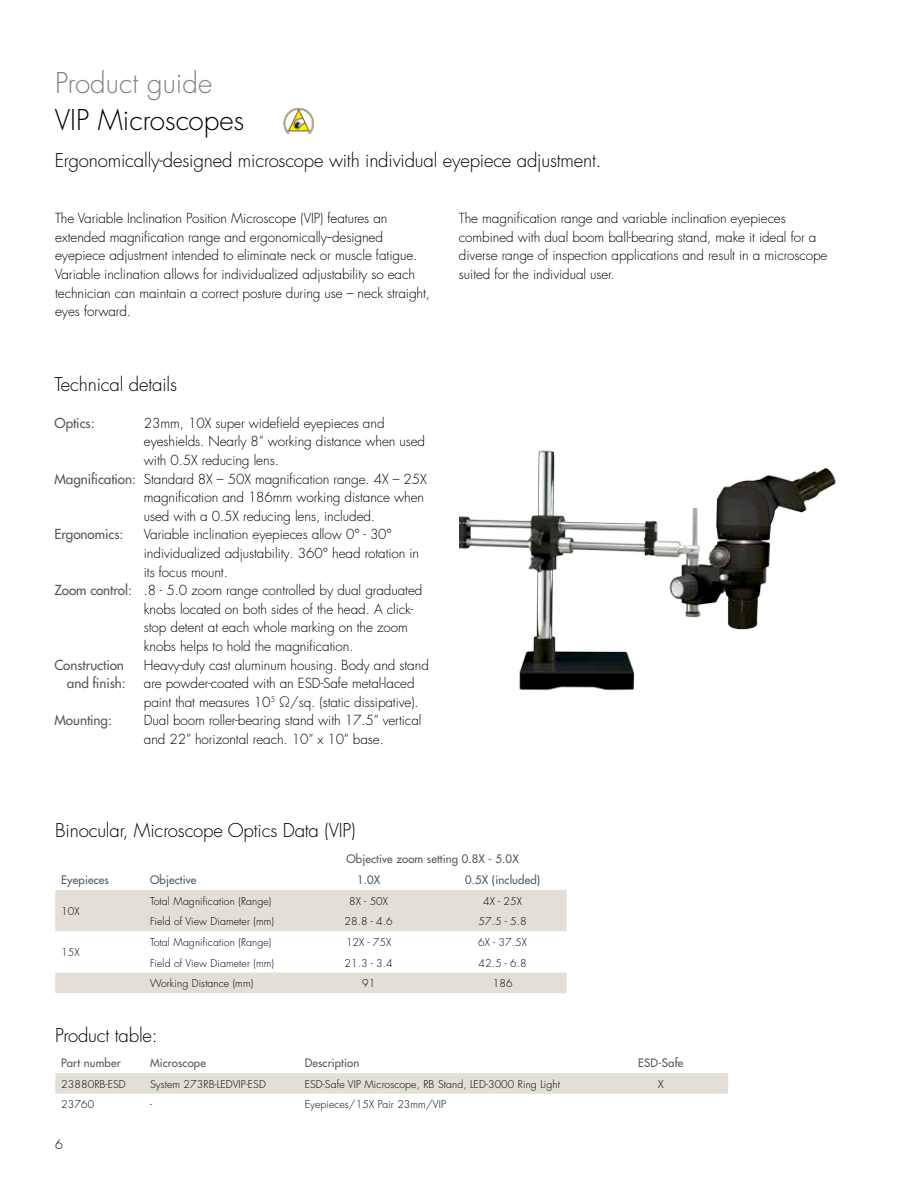
<style>
.page{position:relative;width:918px;height:1188px;background:#fff}
.page>*{position:absolute;margin:0;border:0;box-sizing:border-box;transform-origin:0 0}
.t1{font:300 27.9px "Futura LT Pro";color:#000}
.t2{font:300 27.9px "Futura LT Pro";color:#808285}
.t3{font:300 18.6px "Futura LT Pro";letter-spacing:-.01em;color:#000}
.t4{font:300 13.5px/18.6px "Futura LT Pro";letter-spacing:-.005em;color:#000}
.t5{font:500 13.5px "Futura LT Pro";letter-spacing:-.005em;color:#58595b}
.t6{font:300 12.6px "Futura LT Pro";color:#000}
.t7{font:500 11.4px "Futura LT Pro";letter-spacing:.01em;color:#58595b}
.t8{font:300 10.5px "Futura LT Pro";letter-spacing:.01em;color:#000}
.t9{font:500 10.5px "Futura LT Pro";color:#58595b}
.s1{font-weight:500;color:#58595b}
</style>
<div class="page">
<img style="left:459px;top:450px;width:377px;height:241px">
<svg style="left:55px;top:890px;width:512px;height:103px;fill:#e3dfd7"></svg>
<div style="left:55px;top:1073px;width:673px;height:21px;background:#e3dfd7"></div>
<img style="left:283px;top:108px;width:31px;height:26px">
<h1 class="t2" style="left:55px;top:65px;width:158px">Product guide</h1>
<h1 class="t1" style="left:55px;top:102px;width:191px">VIP Microscopes</h1>
<h2 class="t3" style="left:55px;top:148px;width:548px">Ergonomically-designed microscope with individual eyepiece adjustment.</h2>
<p class="t4" style="left:55px;top:209px;width:376px">The Variable Inclination Position Microscope (VIP) features an extended magnification range and ergonomically--designed eyepiece adjustment intended to eliminate neck or muscle fatigue.<br>Variable inclination allows for individualized adjustability so each technician can maintain a correct posture during use – neck straight, eyes forward.</p>
<p class="t4" style="left:459px;top:209px;width:370px">The magnification range and variable inclination eyepieces combined with dual boom ball-bearing stand, make it ideal for a diverse range of inspection applications and result in a microscope suited for the individual user.</p>
<h2 class="t3" style="left:55px;top:372px;width:124px">Technical details</h2>
<p class="t5" style="left:55px;top:413px;width:42px">Optics:</p>
<p class="t4" style="left:144px;top:414px;width:242px">23mm, 10X super widefield eyepieces and</p>
<p class="t4" style="left:144px;top:432px;width:283px">eyeshields. Nearly 8” working distance when used</p>
<p class="t4" style="left:144px;top:451px;width:136px">with 0.5X reducing lens.</p>
<p class="t4" style="left:55px;top:469px;width:374px"><span class="s1">Magnification:</span> Standard 8X – 50X magnification range. 4X – 25X</p>
<p class="t4" style="left:144px;top:488px;width:282px">magnification and 186mm working distance when</p>
<p class="t4" style="left:144px;top:507px;width:233px">used with a 0.5X reducing lens, included.</p>
<p class="t5" style="left:55px;top:524px;width:70px">Ergonomics:</p>
<p class="t4" style="left:144px;top:525px;width:250px">Variable inclination eyepieces allow 0° - 30°</p>
<p class="t4" style="left:144px;top:544px;width:277px">individualized adjustability. 360° head rotation in</p>
<p class="t4" style="left:144px;top:562px;width:86px">its focus mount.</p>
<p class="t4" style="left:55px;top:581px;width:369px"><span class="s1">Zoom control:</span> .8 - 5.0 zoom range controlled by dual graduated</p>
<p class="t4" style="left:144px;top:600px;width:271px">knobs located on both sides of the head. A click-</p>
<p class="t4" style="left:144px;top:618px;width:266px">stop detent at each whole marking on the zoom</p>
<p class="t4" style="left:144px;top:637px;width:211px">knobs helps to hold the magnification.</p>
<p class="t5" style="left:55px;top:655px;width:71px">Construction</p>
<p class="t4" style="left:144px;top:655px;width:287px">Heavy-duty cast aluminum housing. Body and stand</p>
<p class="t5" style="left:67px;top:673px;width:60px">and finish:</p>
<p class="t4" style="left:144px;top:674px;width:276px">are powder-coated with an ESD-Safe metal-laced paint that measures 10<sup>5</sup> Ω/sq. (static dissipative).</p>
<p class="t5" style="left:55px;top:710px;width:59px">Mounting:</p>
<p class="t4" style="left:144px;top:711px;width:279px">Dual boom roller-bearing stand with 17.5” vertical and 22” horizontal reach. 10” x 10” base.</p>
<h2 class="t3" style="left:55px;top:818px;width:302px">Binocular, Microscope Optics Data (VIP)</h2>
<p class="t7" style="left:346px;top:850px;width:174px">Objective zoom setting 0.8X - 5.0X</p>
<p class="t7" style="left:61px;top:871px;width:49px">Eyepieces</p>
<p class="t7" style="left:150px;top:871px;width:48px">Objective</p>
<p class="t7" style="left:357px;top:871px;width:25px">1.0X</p>
<p class="t7" style="left:465px;top:871px;width:77px">0.5X (included)</p>
<p class="t8" style="left:61px;top:904px;width:20px">10X</p>
<p class="t8" style="left:150px;top:894px;width:123px">Total Magnification (Range)</p>
<p class="t8" style="left:349px;top:894px;width:40px">8X - 50X</p>
<p class="t8" style="left:483px;top:894px;width:40px">4X - 25X</p>
<p class="t8" style="left:150px;top:915px;width:125px">Field of View Diameter (mm)</p>
<p class="t8" style="left:345px;top:915px;width:50px">28.8 - 4.6</p>
<p class="t8" style="left:479px;top:915px;width:50px">57.5 - 5.8</p>
<p class="t8" style="left:150px;top:935px;width:123px">Total Magnification (Range)</p>
<p class="t8" style="left:346px;top:935px;width:47px">12X - 75X</p>
<p class="t8" style="left:478px;top:935px;width:50px">6X - 37.5X</p>
<p class="t8" style="left:150px;top:956px;width:125px">Field of View Diameter (mm)</p>
<p class="t8" style="left:345px;top:956px;width:50px">21.3 - 3.4</p>
<p class="t8" style="left:479px;top:956px;width:50px">42.5 - 6.8</p>
<p class="t8" style="left:150px;top:977px;width:105px">Working Distance (mm)</p>
<p class="t8" style="left:362px;top:977px;width:15px">91</p>
<p class="t8" style="left:493px;top:977px;width:21px">186</p>
<h2 class="t3" style="left:55px;top:1023px;width:104px">Product table:</h2>
<p class="t7" style="left:61px;top:1054px;width:61px">Part number</p>
<p class="t7" style="left:150px;top:1054px;width:57px">Microscope</p>
<p class="t7" style="left:305px;top:1054px;width:56px">Description</p>
<p class="t7" style="left:638px;top:1054px;width:47px">ESD-Safe</p>
<p class="t8" style="left:61px;top:1077px;width:66px">23880RB-ESD</p>
<p class="t8" style="left:150px;top:1077px;width:117px">System 273RB-LEDVIP-ESD</p>
<p class="t8" style="left:305px;top:1077px;width:257px">ESD-Safe VIP Microscope, RB Stand, LED-3000 Ring Light</p>
<p class="t9" style="left:658px;top:1076px;width:8px">X</p>
<p class="t8" style="left:61px;top:1098px;width:34px">23760</p>
<p class="t8" style="left:150px;top:1098px;width:3px">-</p>
<p class="t8" style="left:305px;top:1098px;width:143px">Eyepieces/15X Pair 23mm/VIP</p>
<p class="t8" style="left:61px;top:945px;width:20px">15X</p>
<p class="t6" style="left:55px;top:1136px;width:9px">6</p>
</div>
